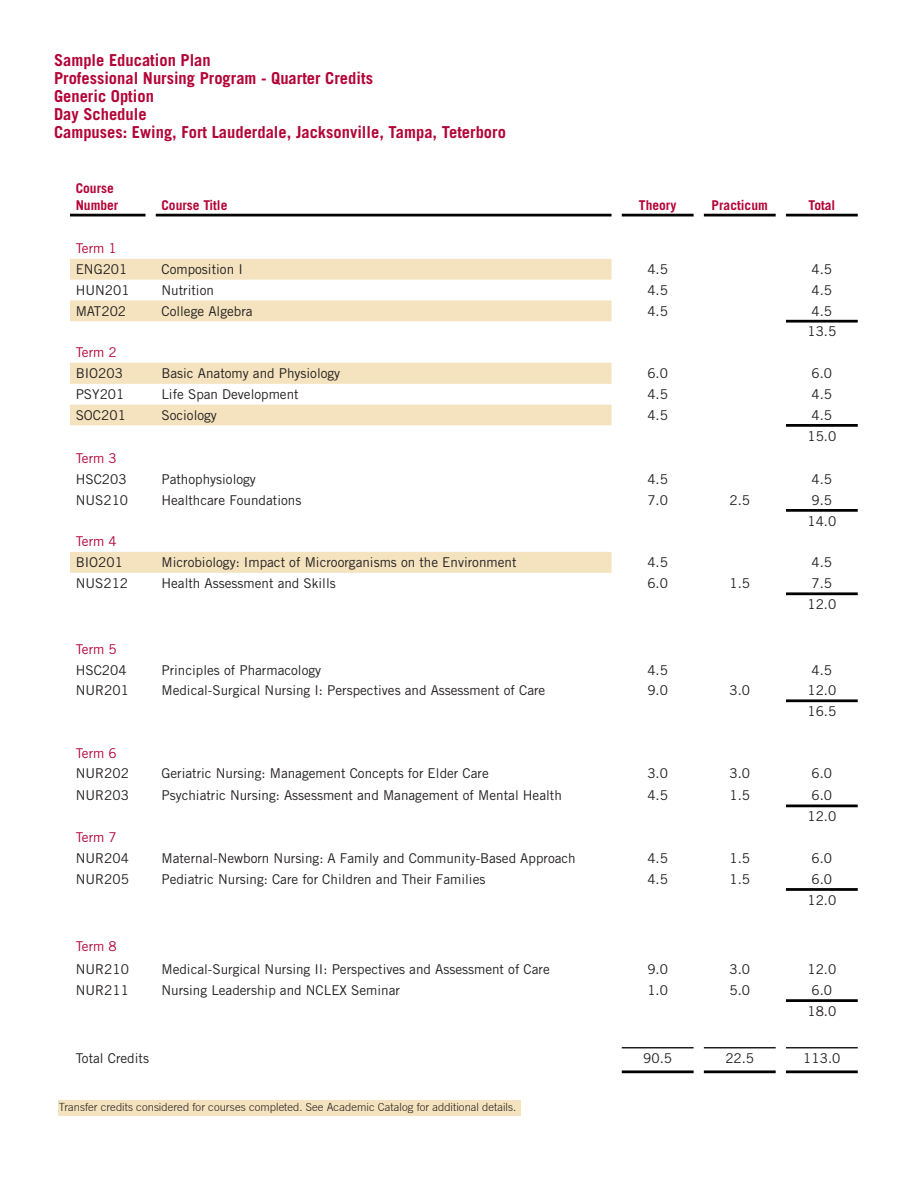
<style>
.page{position:relative;width:918px;height:1188px;background:#fff}
.page>*{position:absolute;margin:0;border:0;box-sizing:border-box;transform-origin:0 0}
.t1{font:700 16.5px "Trade Gothic LT Pro";color:#b30437}
.t2{font:13.5px "Trade Gothic LT Pro";color:#231f20}
.t3{font:700 13.5px "Trade Gothic LT Pro";color:#b30437}
.t4{font:13.5px "Trade Gothic LT Pro";color:#b30437}
.Footnote_text{font:300 11.25px "Trade Gothic";letter-spacing:.005em;color:#231f20}
</style>
<div class="page">
<svg style="left:70px;top:259px;width:542px;height:314px"></svg>
<hr style="left:786px;top:320px;width:72px;height:3px;background:#000">
<hr style="left:786px;top:424px;width:72px;height:3px;background:#000">
<hr style="left:786px;top:509px;width:72px;height:3px;background:#000">
<hr style="left:786px;top:592px;width:72px;height:3px;background:#000">
<hr style="left:786px;top:699px;width:72px;height:3px;background:#000">
<hr style="left:786px;top:805px;width:72px;height:2px;background:#000">
<hr style="left:786px;top:888px;width:72px;height:3px;background:#000">
<hr style="left:786px;top:999px;width:72px;height:3px;background:#000">
<hr style="left:622px;top:1070px;width:72px;height:3px;background:#000">
<hr style="left:704px;top:1070px;width:72px;height:3px;background:#000">
<hr style="left:786px;top:1070px;width:72px;height:3px;background:#000">
<hr style="left:70px;top:214px;width:76px;height:2px;background:#000">
<hr style="left:156px;top:214px;width:456px;height:2px;background:#000">
<hr style="left:622px;top:214px;width:72px;height:2px;background:#000">
<hr style="left:704px;top:214px;width:72px;height:2px;background:#000">
<hr style="left:786px;top:214px;width:72px;height:2px;background:#000">
<hr style="left:622px;top:1047px;width:72px;height:1px;background:#231f20">
<hr style="left:704px;top:1047px;width:72px;height:1px;background:#231f20">
<hr style="left:786px;top:1047px;width:72px;height:1px;background:#231f20">
<div style="left:58px;top:1100px;width:463px;height:15px;background:#f4e3be"></div>
<p class="t1" style="left:54px;top:50px;width:158px">Sample Education Plan</p>
<p class="t1" style="left:54px;top:68px;width:320px">Professional Nursing Program - Quarter Credits</p>
<p class="t1" style="left:54px;top:86px;width:101px">Generic Option</p>
<p class="t1" style="left:54px;top:104px;width:94px">Day Schedule</p>
<p class="t1" style="left:54px;top:122px;width:453px">Campuses: Ewing, Fort Lauderdale, Jacksonville, Tampa, Teterboro</p>
<p class="t3" style="left:76px;top:180px;width:40px">Course</p>
<p class="t3" style="left:76px;top:196px;width:44px">Number</p>
<p class="t3" style="left:161px;top:196px;width:68px">Course Title</p>
<p class="t3" style="left:639px;top:196px;width:39px">Theory</p>
<p class="t3" style="left:712px;top:196px;width:58px">Practicum</p>
<p class="t3" style="left:808px;top:196px;width:29px">Total</p>
<p class="t4" style="left:76px;top:240px;width:43px">Term 1</p>
<p class="t2" style="left:76px;top:261px;width:53px">ENG201</p>
<p class="t2" style="left:161px;top:261px;width:83px">Composition I</p>
<p class="t2" style="left:647px;top:261px;width:22px">4.5</p>
<p class="t2" style="left:812px;top:261px;width:22px">4.5</p>
<p class="t2" style="left:76px;top:282px;width:55px">HUN201</p>
<p class="t2" style="left:161px;top:282px;width:54px">Nutrition</p>
<p class="t2" style="left:647px;top:282px;width:22px">4.5</p>
<p class="t2" style="left:812px;top:282px;width:22px">4.5</p>
<p class="t2" style="left:76px;top:303px;width:52px">MAT202</p>
<p class="t2" style="left:161px;top:303px;width:93px">College Algebra</p>
<p class="t2" style="left:647px;top:303px;width:22px">4.5</p>
<p class="t2" style="left:812px;top:303px;width:22px">4.5</p>
<p class="t2" style="left:807px;top:323px;width:30px">13.5</p>
<p class="t4" style="left:76px;top:344px;width:43px">Term 2</p>
<p class="t2" style="left:76px;top:365px;width:49px">BIO203</p>
<p class="t2" style="left:161px;top:365px;width:180px">Basic Anatomy and Physiology</p>
<p class="t2" style="left:647px;top:365px;width:22px">6.0</p>
<p class="t2" style="left:812px;top:365px;width:22px">6.0</p>
<p class="t2" style="left:76px;top:386px;width:50px">PSY201</p>
<p class="t2" style="left:161px;top:386px;width:139px">Life Span Development</p>
<p class="t2" style="left:647px;top:386px;width:22px">4.5</p>
<p class="t2" style="left:812px;top:386px;width:22px">4.5</p>
<p class="t2" style="left:76px;top:407px;width:52px">SOC201</p>
<p class="t2" style="left:161px;top:407px;width:57px">Sociology</p>
<p class="t2" style="left:647px;top:407px;width:22px">4.5</p>
<p class="t2" style="left:812px;top:407px;width:22px">4.5</p>
<p class="t2" style="left:807px;top:428px;width:30px">15.0</p>
<p class="t4" style="left:76px;top:450px;width:43px">Term 3</p>
<p class="t2" style="left:76px;top:471px;width:52px">HSC203</p>
<p class="t2" style="left:161px;top:471px;width:96px">Pathophysiology</p>
<p class="t2" style="left:647px;top:471px;width:22px">4.5</p>
<p class="t2" style="left:812px;top:471px;width:22px">4.5</p>
<p class="t2" style="left:76px;top:492px;width:54px">NUS210</p>
<p class="t2" style="left:161px;top:492px;width:141px">Healthcare Foundations</p>
<p class="t2" style="left:647px;top:492px;width:22px">7.0</p>
<p class="t2" style="left:729px;top:492px;width:22px">2.5</p>
<p class="t2" style="left:812px;top:492px;width:22px">9.5</p>
<p class="t2" style="left:807px;top:513px;width:30px">14.0</p>
<p class="t4" style="left:76px;top:533px;width:43px">Term 4</p>
<p class="t2" style="left:76px;top:554px;width:49px">BIO201</p>
<p class="t2" style="left:161px;top:554px;width:357px">Microbiology: Impact of Microorganisms on the Environment</p>
<p class="t2" style="left:647px;top:554px;width:22px">4.5</p>
<p class="t2" style="left:812px;top:554px;width:22px">4.5</p>
<p class="t2" style="left:76px;top:575px;width:54px">NUS212</p>
<p class="t2" style="left:161px;top:575px;width:176px">Health Assessment and Skills</p>
<p class="t2" style="left:647px;top:575px;width:22px">6.0</p>
<p class="t2" style="left:729px;top:575px;width:22px">1.5</p>
<p class="t2" style="left:812px;top:575px;width:22px">7.5</p>
<p class="t2" style="left:807px;top:596px;width:30px">12.0</p>
<p class="t4" style="left:76px;top:641px;width:43px">Term 5</p>
<p class="t2" style="left:76px;top:662px;width:52px">HSC204</p>
<p class="t2" style="left:161px;top:662px;width:161px">Principles of Pharmacology</p>
<p class="t2" style="left:647px;top:662px;width:22px">4.5</p>
<p class="t2" style="left:812px;top:662px;width:22px">4.5</p>
<p class="t2" style="left:76px;top:682px;width:55px">NUR201</p>
<p class="t2" style="left:161px;top:682px;width:385px">Medical-Surgical Nursing I: Perspectives and Assessment of Care</p>
<p class="t2" style="left:647px;top:682px;width:22px">9.0</p>
<p class="t2" style="left:729px;top:682px;width:22px">3.0</p>
<p class="t2" style="left:807px;top:682px;width:30px">12.0</p>
<p class="t2" style="left:807px;top:703px;width:30px">16.5</p>
<p class="t4" style="left:76px;top:745px;width:43px">Term 6</p>
<p class="t2" style="left:76px;top:765px;width:55px">NUR202</p>
<p class="t2" style="left:161px;top:765px;width:329px">Geriatric Nursing: Management Concepts for Elder Care</p>
<p class="t2" style="left:647px;top:765px;width:22px">3.0</p>
<p class="t2" style="left:729px;top:765px;width:22px">3.0</p>
<p class="t2" style="left:812px;top:765px;width:22px">6.0</p>
<p class="t2" style="left:76px;top:787px;width:55px">NUR203</p>
<p class="t2" style="left:161px;top:787px;width:402px">Psychiatric Nursing: Assessment and Management of Mental Health</p>
<p class="t2" style="left:647px;top:787px;width:22px">4.5</p>
<p class="t2" style="left:729px;top:787px;width:22px">1.5</p>
<p class="t2" style="left:812px;top:787px;width:22px">6.0</p>
<p class="t2" style="left:807px;top:808px;width:30px">12.0</p>
<p class="t4" style="left:76px;top:829px;width:43px">Term 7</p>
<p class="t2" style="left:76px;top:850px;width:55px">NUR204</p>
<p class="t2" style="left:161px;top:850px;width:416px">Maternal-Newborn Nursing: A Family and Community-Based Approach</p>
<p class="t2" style="left:647px;top:850px;width:22px">4.5</p>
<p class="t2" style="left:729px;top:850px;width:22px">1.5</p>
<p class="t2" style="left:812px;top:850px;width:22px">6.0</p>
<p class="t2" style="left:76px;top:871px;width:55px">NUR205</p>
<p class="t2" style="left:161px;top:871px;width:325px">Pediatric Nursing: Care for Children and Their Families</p>
<p class="t2" style="left:647px;top:871px;width:22px">4.5</p>
<p class="t2" style="left:729px;top:871px;width:22px">1.5</p>
<p class="t2" style="left:812px;top:871px;width:22px">6.0</p>
<p class="t2" style="left:807px;top:892px;width:30px">12.0</p>
<p class="t4" style="left:76px;top:938px;width:43px">Term 8</p>
<p class="t2" style="left:76px;top:961px;width:55px">NUR210</p>
<p class="t2" style="left:161px;top:961px;width:390px">Medical-Surgical Nursing II: Perspectives and Assessment of Care</p>
<p class="t2" style="left:647px;top:961px;width:22px">9.0</p>
<p class="t2" style="left:729px;top:961px;width:22px">3.0</p>
<p class="t2" style="left:807px;top:961px;width:30px">12.0</p>
<p class="t2" style="left:76px;top:982px;width:55px">NUR211</p>
<p class="t2" style="left:161px;top:982px;width:240px">Nursing Leadership and NCLEX Seminar</p>
<p class="t2" style="left:647px;top:982px;width:22px">1.0</p>
<p class="t2" style="left:729px;top:982px;width:22px">5.0</p>
<p class="t2" style="left:812px;top:982px;width:22px">6.0</p>
<p class="t2" style="left:807px;top:1003px;width:30px">18.0</p>
<p class="t2" style="left:76px;top:1050px;width:75px">Total Credits</p>
<p class="t2" style="left:643px;top:1050px;width:30px">90.5</p>
<p class="t2" style="left:725px;top:1050px;width:30px">22.5</p>
<p class="t2" style="left:803px;top:1050px;width:39px">113.0</p>
<p class="Footnote_text" style="left:59px;top:1100px;width:459px">Transfer credits considered for courses completed. See Academic Catalog for additional details.</p>
</div>
